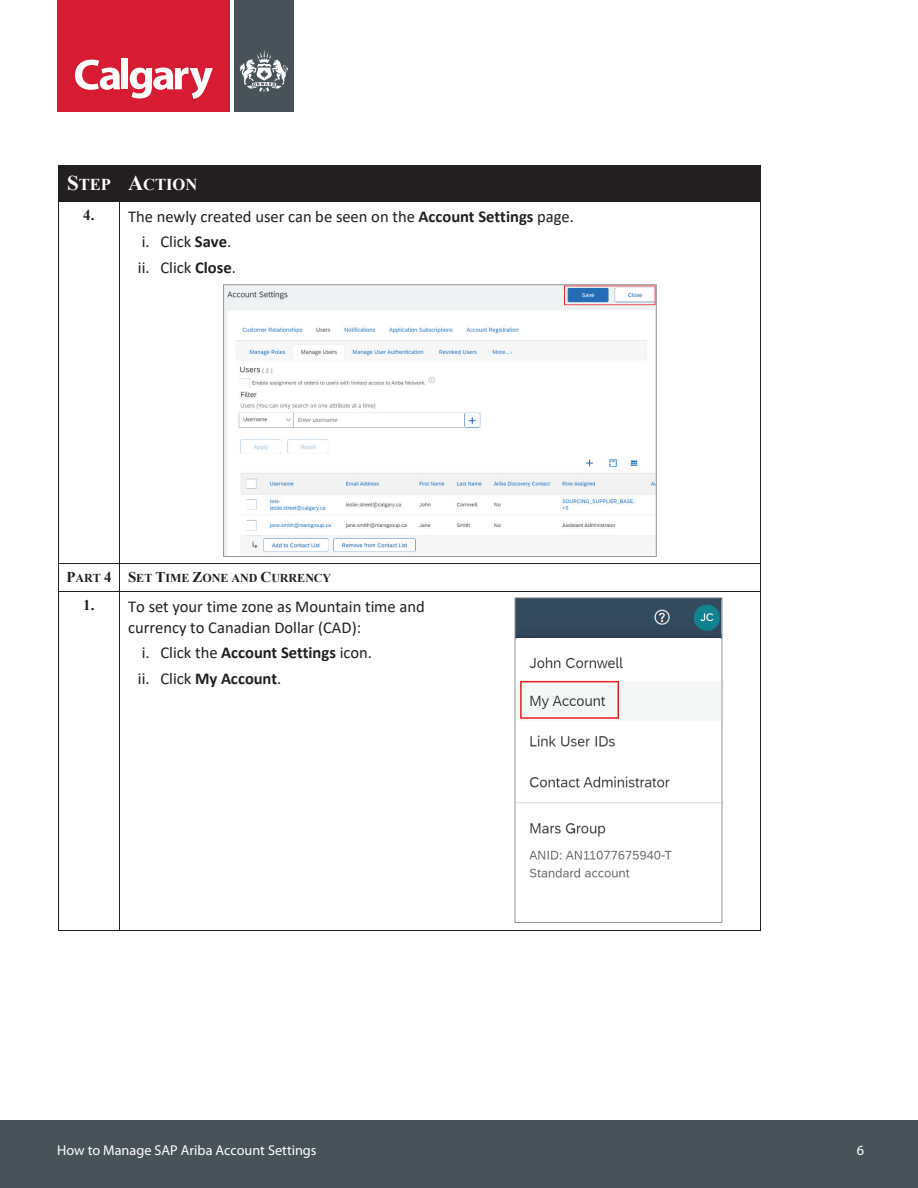
<style>
.page{position:relative;width:918px;height:1188px;background:#fff}
.page>*{position:absolute;margin:0;border:0;box-sizing:border-box;transform-origin:0 0}
.t1{font:16.5px/25.7px "Calibri";color:#231f20}
.t2{font:700 16.5px "Times New Roman";letter-spacing:-.005em;color:#fff}
.t3{font:14.25px "Myriad Pro";color:#fff}
.t4{font:700 12px "Times New Roman";letter-spacing:-.005em;color:#231f20}
.s1{font-size:21px}
.s2{font-family:"Times New Roman";font-weight:700;font-size:15px}
.s3{font-weight:700}
.s4{font-size:15px}
</style>
<div class="page">
<div style="left:0;top:1120px;width:918px;height:68px;background:#475359"></div>
<div style="left:57px;top:0;width:174px;height:112px;background:#d61b33"></div>
<div style="left:234px;top:0;width:59px;height:112px;background:#475359"></div>
<svg style="left:75px;top:60px;width:45px;height:30px"></svg>
<div style="left:121px;top:58px;width:7px;height:31px;background:#fff"></div>
<svg style="left:130px;top:68px;width:83px;height:31px"></svg>
<svg style="left:240px;top:50px;width:48px;height:42px"></svg>
<div style="left:58px;top:166px;width:62px;height:35px;background:#231f20"></div>
<div style="left:120px;top:166px;width:640px;height:35px;background:#231f20"></div>
<hr style="left:760px;top:166px;width:1px;height:35px;background:#231f20">
<hr style="left:58px;top:201px;width:62px;height:1px;background:#231f20">
<hr style="left:120px;top:201px;width:640px;height:1px;background:#231f20">
<hr style="left:58px;top:201px;width:1px;height:362px;background:#231f20">
<hr style="left:120px;top:201px;width:1px;height:362px;background:#231f20">
<hr style="left:760px;top:201px;width:1px;height:362px;background:#231f20">
<hr style="left:58px;top:563px;width:62px;height:1px;background:#231f20">
<hr style="left:120px;top:563px;width:640px;height:1px;background:#231f20">
<svg style="left:58px;top:564px;width:1px;height:27px"></svg>
<hr style="left:58px;top:591px;width:62px;height:1px;background:#231f20">
<hr style="left:120px;top:591px;width:358px;height:1px;background:#231f20">
<hr style="left:479px;top:591px;width:281px;height:1px;background:#231f20">
<svg style="left:760px;top:563px;width:1px;height:28px"></svg>
<hr style="left:58px;top:591px;width:1px;height:339px;background:#231f20">
<hr style="left:58px;top:930px;width:62px;height:1px;background:#231f20">
<hr style="left:120px;top:591px;width:1px;height:339px;background:#231f20">
<hr style="left:120px;top:930px;width:358px;height:1px;background:#231f20">
<hr style="left:477px;top:930px;width:283px;height:1px;background:#231f20">
<hr style="left:760px;top:591px;width:1px;height:339px;background:#231f20">
<img style="left:225px;top:286px;width:430px;height:269px">
<div style="left:223px;top:284px;width:434px;height:273px;border:1px solid #939598"></div>
<img style="left:517px;top:599px;width:203px;height:279px">
<div style="left:515px;top:597px;width:207px;height:326px;border:1px solid #939598"></div>
<p class="t2" style="left:67px;top:173px;width:132px"><span class="s1">S</span>TEP <span class="s1">A</span>CTION</p>
<p class="t1" style="left:138px;top:203px;width:438px;text-indent:-55px"><span class="s2">4.</span> The newly created user can be seen on the <span class="s3">Account Settings</span> page. i. Click <span class="s3">Save</span>.<br>ii. Click <span class="s3">Close</span>.</p>
<p class="t4" style="left:66px;top:570px;width:266px"><span class="s4">P</span>ART <span class="s4">4 S</span>ET <span class="s4">T</span>IME <span class="s4">Z</span>ONE AND <span class="s4">C</span>URRENCY</p>
<p class="t1" style="left:128px;top:595px;width:298px;line-height:21.3px;text-indent:-45px"><span class="s2">1.</span> To set your time zone as Mountain time and currency to Canadian Dollar (CAD):</p>
<p class="t1" style="left:138px;top:640px;width:236px">i. Click the <span class="s3">Account Settings</span> icon. ii. Click <span class="s3">My Account</span>.</p>
<p class="t3" style="left:57px;top:1142px;width:261px">How to Manage SAP Ariba Account Settings</p>
<p class="t3" style="left:857px;top:1142px;width:9px">6</p>
</div>
